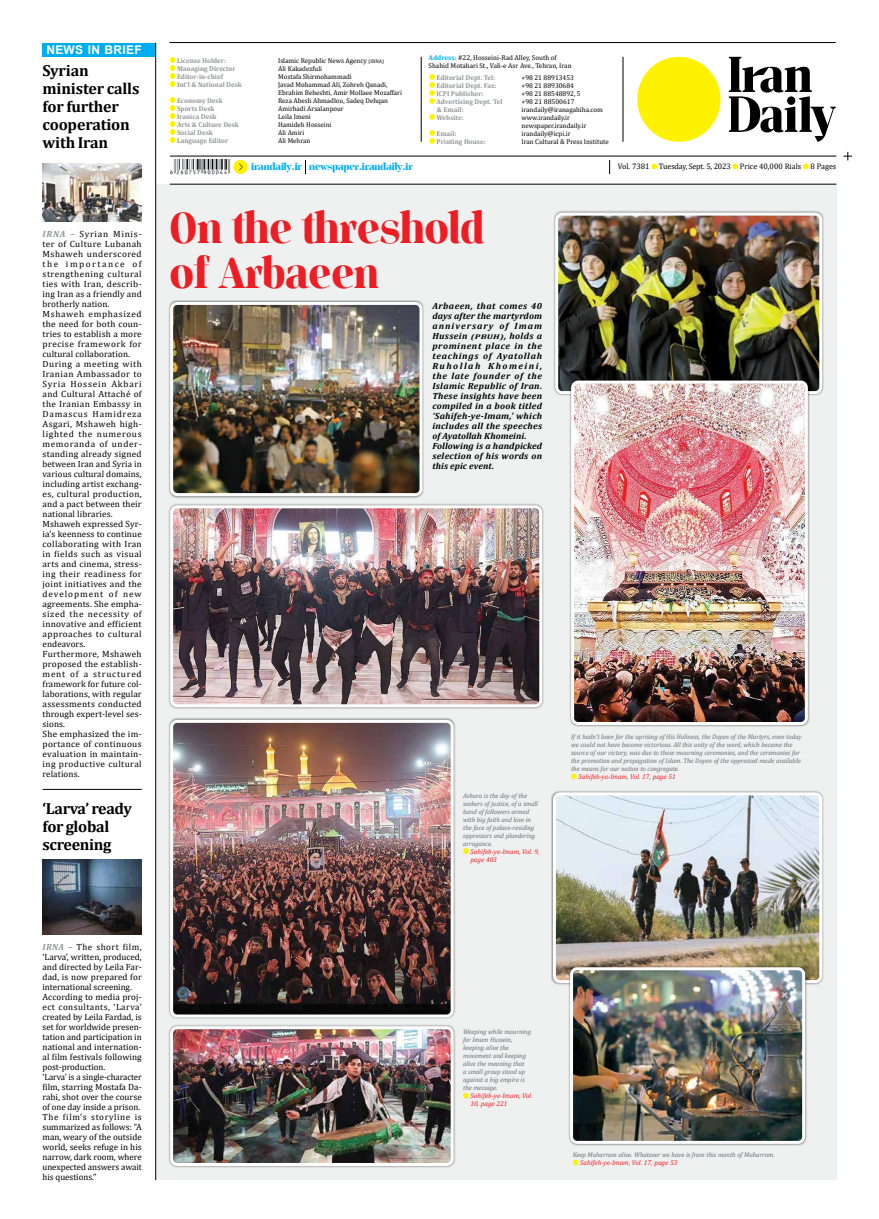
<style>
.page{position:relative;width:879px;height:1219px;background:#fff}
.page>*{position:absolute;margin:0;border:0;box-sizing:border-box;transform-origin:0 0}
.t1{font:700 43px/45px "Jaymont PERSONAL";letter-spacing:.01em;color:#ed1d24;scale:.95 1}
.t2{font:700 16px/18px "Cambria";letter-spacing:-.01em;color:#000}
.t3{font:700 12px "Arial";letter-spacing:.025em;color:#fff}
.t4{font:700 10px "Jaymont PERSONAL";color:#00aeef}
.t5{font:9px/10px "Cambria";letter-spacing:.015em;color:#000}
.t6{font:9px/10px "Cambria";letter-spacing:-.005em;color:#000}
.t7{font:italic 700 9px/10px "Cambria";letter-spacing:.03em;color:#000}
.t8{font:8px "Cambria";color:#000}
.t9{font:7px/8px "Cambria";color:#000}
.t10{font:700 7px/8px "Cambria";color:#939598}
.t11{font:italic 7px/8px "Cambria";color:#ed1d24}
.t12{font:italic 6.8px/8px "Cambria";letter-spacing:-.01em;color:#6d6e71}
.s1{font-weight:700;font-style:italic;color:#939598}
.s2{font-size:5.2px}
.s3{font-weight:700;color:#00aeef}
.s4{font-size:6.8px}
</style>
<div class="page">
<div style="left:156px;top:184px;width:680px;height:996px;background:#eff0f0"></div>
<img style="left:43px;top:859px;width:99px;height:76px">
<hr style="left:170px;top:156px;width:666px;height:1px;background:#000">
<hr style="left:170px;top:184px;width:666px;height:1px;background:#000">
<img style="left:170px;top:160px;width:61px;height:14px">
<svg style="left:305px;top:160px;width:1px;height:14px"></svg>
<div style="left:233px;top:160px;width:15px;height:14px;background:#fff200;border-radius:50%"></div>
<svg style="left:239px;top:163px;width:4px;height:8px"></svg>
<svg style="left:609px;top:160px;width:1px;height:14px"></svg>
<img style="left:43px;top:163px;width:98px;height:58px">
<hr style="left:623px;top:57px;width:1px;height:85px;background:#000">
<div style="left:637px;top:57px;width:83px;height:85px;background:#fff200;border-radius:50%"></div>
<svg style="left:729px;top:57px;width:107px;height:85px"></svg>
<div style="left:43px;top:43px;width:113px;height:13px;background:#00aeef"></div>
<hr style="left:155px;top:43px;width:1px;height:1137px;background:#000">
<hr style="left:43px;top:789px;width:99px;height:1px;background:#000">
<hr style="left:169px;top:42px;width:667px;height:1px;background:#000">
<svg style="left:651px;top:164px;width:6px;height:5px"></svg>
<svg style="left:732px;top:164px;width:6px;height:5px"></svg>
<svg style="left:803px;top:164px;width:6px;height:5px"></svg>
<svg style="left:573px;top:1160px;width:5px;height:5px"></svg>
<svg style="left:463px;top:1093px;width:6px;height:5px"></svg>
<svg style="left:463px;top:848px;width:6px;height:6px"></svg>
<svg style="left:571px;top:774px;width:6px;height:5px"></svg>
<hr style="left:421px;top:57px;width:1px;height:85px;background:#000">
<svg style="left:170px;top:57px;width:6px;height:30px"></svg>
<svg style="left:170px;top:97px;width:6px;height:46px"></svg>
<svg style="left:429px;top:74px;width:6px;height:30px"></svg>
<svg style="left:429px;top:114px;width:6px;height:6px"></svg>
<svg style="left:429px;top:130px;width:6px;height:14px"></svg>
<div style="left:553px;top:210px;width:271px;height:186px;background:#000;opacity:.5"></div>
<img style="left:559px;top:217px;width:259px;height:173px">
<div style="left:555px;top:213px;width:267px;height:181px;border:3px solid #fff;border-radius:6px"></div>
<div style="left:569px;top:378px;width:241px;height:349px;background:#000;opacity:.5"></div>
<img style="left:572px;top:382px;width:232px;height:339px">
<div style="left:571px;top:381px;width:237px;height:344px;border:3px solid #fff;border-radius:6px"></div>
<div style="left:168px;top:718px;width:288px;height:302px;background:#000;opacity:.5"></div>
<img style="left:174px;top:724px;width:276px;height:289px">
<div style="left:170px;top:720px;width:284px;height:297px;border:3px solid #fff;border-radius:6px"></div>
<div style="left:168px;top:503px;width:377px;height:206px;background:#000;opacity:.5"></div>
<img style="left:174px;top:509px;width:364px;height:194px">
<div style="left:170px;top:505px;width:372px;height:202px;border:3px solid #fff;border-radius:6px"></div>
<div style="left:168px;top:1024px;width:288px;height:144px;background:#000;opacity:.5"></div>
<img style="left:174px;top:1030px;width:276px;height:132px">
<div style="left:170px;top:1026px;width:284px;height:140px;border:3px solid #fff;border-radius:6px"></div>
<div style="left:168px;top:300px;width:257px;height:198px;background:#000;opacity:.5"></div>
<img style="left:174px;top:303px;width:247px;height:192px">
<div style="left:170px;top:302px;width:252px;height:194px;border:3px solid #fff;border-radius:6px"></div>
<div style="left:551px;top:790px;width:273px;height:195px;background:#000;opacity:.5"></div>
<img style="left:557px;top:796px;width:261px;height:183px">
<div style="left:553px;top:792px;width:269px;height:191px;border:3px solid #fff;border-radius:6px"></div>
<div style="left:568px;top:965px;width:239px;height:181px;background:#000;opacity:.5"></div>
<img style="left:574px;top:971px;width:227px;height:169px">
<div style="left:570px;top:967px;width:235px;height:177px;border:3px solid #fff;border-radius:6px"></div>
<svg style="left:843px;top:152px;width:9px;height:8px"></svg>
<h3 class="t3" style="left:46px;top:43px;width:97px">NEWS IN BRIEF</h3>
<h2 class="t2" style="left:43px;top:63px;width:98px">Syrian minister calls for further cooperation with Iran</h2>
<p class="t5" style="left:43px;top:230px;width:101px"><span class="s1">IRNA –</span> Syrian Minis&shy;ter of Culture Lubanah<br>Mshaweh underscored the importance of strengthening cultural ties with Iran, describ&shy;ing Iran as a friendly and brotherly nation.<br>Mshaweh emphasized the need for both coun&shy;tries to establish a more precise framework for cultural collaboration.<br>During a meeting with<br>Iranian Ambassador to<br>Syria Hossein Akbari and Cultural Attaché of the Iranian Embassy in<br>Damascus Hamidreza<br>Asgari, Mshaweh high&shy;lighted the numerous memoranda of under&shy;standing already signed between Iran and Syria in various cultural domains, including artist exchang&shy;es, cultural production, and a pact between their national libraries.<br>Mshaweh expressed Syr&shy;ia’s keenness to continue collaborating with Iran in fields such as visual arts and cinema, stress&shy;ing their readiness for joint initiatives and the development of new agreements. She empha&shy;sized the necessity of innovative and efficient approaches to cultural endeavors.<br>Furthermore, Mshaweh proposed the establish&shy;ment of a structured framework for future col&shy;laborations, with regular assessments conducted through expert-level ses&shy;sions.<br>She emphasized the im&shy;portance of continuous evaluation in maintain&shy;ing productive cultural relations.</p>
<h2 class="t2" style="left:43px;top:801px;width:91px">‘Larva’ ready for global screening</h2>
<p class="t10" style="left:177px;top:57px;width:66px">License Holder:<br>Managing Director<br>Editor-in-chief<br>Int’l &amp; National Desk</p>
<p class="t10" style="left:177px;top:97px;width:63px">Economy Desk<br>Sports Desk<br>Iranica Desk<br>Arts &amp; Culture Desk<br>Social Desk<br>Language Editor</p>
<p class="t9" style="left:278px;top:57px;width:125px">Islamic Republic News Agency <span class="s2">(IRNA)<br></span>Ali Kakadezfuli<br>Mostafa Shirmohammadi<br>Javad Mohammad Ali, Zohreh Qanadi,<br>Ebrahim Beheshti, Amir Mollaee Mozaffari<br>Reza Abesh Ahmadlou, Sadeq Dehqan<br>Amirhadi Arsalanpour<br>Leila Imeni<br>Hamideh Hosseini<br>Ali Amiri<br>Ali Mehran</p>
<p class="t4" style="left:251px;top:162px;width:163px">irandaily.ir newspaper.irandaily.ir</p>
<p class="t9" style="left:429px;top:55px;width:144px"><span class="s3">Address:</span> #22, Hosseini-Rad Alley, South of<br>Shahid Motahari St., Vali-e Asr Ave., Tehran, Iran</p>
<p class="t10" style="left:436px;top:74px;width:68px">Editorial Dept. Tel:<br>Editorial Dept. Fax:<br>ICPI Publisher:<br>Advertising Dept. Tel &amp; Email:<br>Website:</p>
<p class="t10" style="left:436px;top:130px;width:51px">Email:<br>Printing House:</p>
<p class="t9" style="left:521px;top:74px;width:89px">+98 21 88913453<br>+98 21 88930684<br>+98 21 88548892, 5<br>+98 21 88500617 irandaily@iranagahiha.com www.irandaily.ir newspaper.irandaily.ir irandaily@icpi.ir<br>Iran Cultural &amp; Press Institute</p>
<p class="t8" style="left:618px;top:164px;width:220px">Vol. 7381 Tuesday, Sept. 5, 2023 Price 40,000 Rials 8 Pages</p>
<h1 class="t1" style="left:170px;top:209px;width:332px">On the threshold of Arbaeen</h1>
<p class="t7" style="left:432px;top:302px;width:111px">Arbaeen, that comes 40 days after the martyrdom anniversary of Imam<br>Hussein <span class="s4">(PBUH)</span>, holds a prominent place in the teachings of Ayatollah<br>Ruhollah Khomeini, the late founder of the<br>Islamic Republic of Iran.<br>These insights have been compiled in a book titled ‘Sahifeh-ye-Imam,’ which includes all the speeches of Ayatollah Khomeini.<br>Following is a handpicked selection of his words on this epic event.</p>
<p class="t12" style="left:463px;top:792px;width:76px">Ashura is the day of the seekers of justice, of a small band of followers armed with big faith and love in the face of palace-residing oppressors and plundering arrogance.</p>
<p class="t11" style="left:470px;top:848px;width:70px">Sahifeh-ye-Imam, Vol. 9, page 403</p>
<p class="t12" style="left:571px;top:733px;width:232px">If it hadn’t been for the uprising of His Holiness, the Doyen of the Martyrs, even today we could not have become victorious. All this unity of the word, which became the source of our victory, was due to these mourning ceremonies, and the ceremonies for the promotion and propagation of Islam. The Doyen of the oppressed made available the means for our nation to congregate.</p>
<p class="t11" style="left:578px;top:773px;width:99px">Sahifeh-ye-Imam, Vol. 17, page 51</p>
<p class="t6" style="left:43px;top:942px;width:101px"><span class="s1">IRNA –</span> The short film, ‘Larva’, written, produced, and directed by Leila Far&shy;dad, is now prepared for international screening.<br>According to media proj&shy;ect consultants, ‘Larva’ created by Leila Fardad, is set for worldwide presen&shy;tation and participation in national and internation&shy;al film festivals following post-production.<br>‘Larva’ is a single-character film, starring Mostafa Da&shy;rabi, shot over the course of one day inside a prison.<br>The film’s storyline is summarized as follows: “A man, weary of the outside world, seeks refuge in his narrow, dark room, where unexpected answers await his questions.”</p>
<p class="t12" style="left:463px;top:1029px;width:70px">Weeping while mourning for Imam Hussein, keeping alive the movement and keeping alive the meaning that<br>a small group stood up against a big empire is the message.</p>
<p class="t11" style="left:470px;top:1093px;width:64px">Sahifeh-ye-Imam, Vol.<br>10, page 221</p>
<p class="t12" style="left:573px;top:1151px;width:204px">Keep Muharram alive. Whatever we have is from this month of Muharram.</p>
<p class="t11" style="left:580px;top:1159px;width:99px">Sahifeh-ye-Imam, Vol. 17, page 53</p>
</div>
